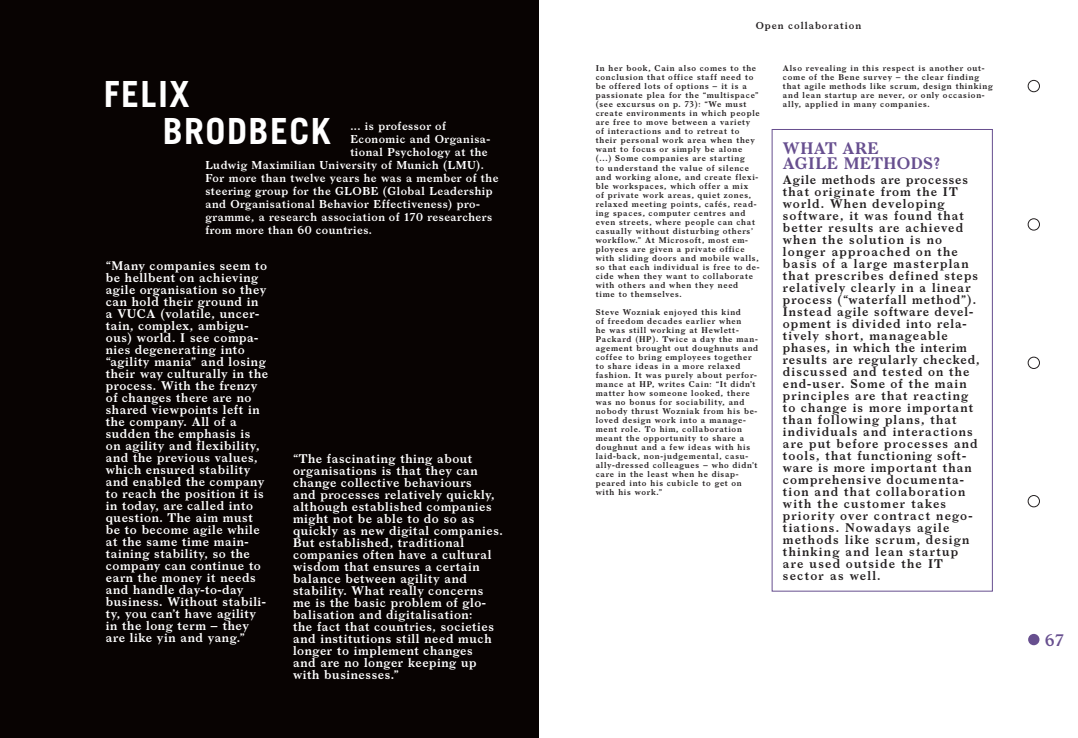
<style>
.page{position:relative;width:1078px;height:738px;background:#fff}
.page>*{position:absolute;margin:0;border:0;box-sizing:border-box;transform-origin:0 0}
.t1{font:700 36px/37px "Trade Gothic LT Std";letter-spacing:.04em;color:#fff}
.t2{font:600 16px/15px "Larish Neue";letter-spacing:.025em;color:#674f8f}
.t3{font:600 12px/12px "Larish Neue";letter-spacing:.045em;color:#fff}
.t4{font:600 12px/12px "Larish Neue";letter-spacing:.09em;color:#231f20}
.t5{font:600 11px "Larish Neue";letter-spacing:.045em;color:#fff}
.t6{font:600 9.6px "Larish Neue";letter-spacing:.1em;color:#231f20}
.t7{font:600 8px/9px "Larish Neue";letter-spacing:.09em;color:#231f20}
</style>
<div class="page">
<div style="left:0;top:0;width:539px;height:737px;background:#080302"></div>
<div style="left:1027px;top:80px;width:12px;height:12px;border:1px solid #231f20;border-radius:50%"></div>
<div style="left:1027px;top:218px;width:12px;height:12px;border:1px solid #231f20;border-radius:50%"></div>
<div style="left:1027px;top:356px;width:12px;height:13px;border:1px solid #231f20;border-radius:50%"></div>
<svg style="left:1027px;top:633px;width:12px;height:11px"></svg>
<div style="left:1027px;top:494px;width:12px;height:13px;border:1px solid #231f20;border-radius:50%"></div>
<h1 class="t1" style="left:163px;top:75px;width:170px;text-indent:-59px">FELIX<br>BRODBECK</h1>
<h3 class="t5" style="left:350px;top:117px;width:97px">... is professor of</h3>
<h3 class="t5" style="left:350px;top:130px;width:141px">Economic and Organisa-</h3>
<h3 class="t5" style="left:350px;top:143px;width:139px">tional Psychology at the</h3>
<h3 class="t5" style="left:205px;top:156px;width:280px">Ludwig Maximilian University of Munich (LMU).</h3>
<h3 class="t5" style="left:205px;top:169px;width:294px">For more than twelve years he was a member of the</h3>
<h3 class="t5" style="left:205px;top:182px;width:289px">steering group for the GLOBE (Global Leadership</h3>
<h3 class="t5" style="left:205px;top:195px;width:276px">and Organisational Behavior Effectiveness) pro-</h3>
<h3 class="t5" style="left:205px;top:208px;width:288px">gramme, a research association of 170 researchers</h3>
<h3 class="t5" style="left:205px;top:221px;width:168px">from more than 60 countries.</h3>
<p class="t3" style="left:106px;top:258px;width:164px">“Many companies seem to be hellbent on achieving agile organisation so they can hold their ground in a VUCA (volatile, uncer&shy;tain, complex, ambigu&shy;ous) world. I see compa&shy;nies degenerating into “agility mania” and losing their way culturally in the process. With the frenzy of changes there are no shared viewpoints left in the company. All of a sudden the emphasis is<br>on agility and flexibility, and the previous values, which ensured stability and enabled the company to reach the position it is in today, are called into question. The aim must be to become agile while at the same time main&shy;taining stability, so the company can continue to earn the money it needs and handle day-to-day business. Without stabili&shy;ty, you can’t have agility in the long term – they are like yin and yang.”</p>
<p class="t3" style="left:293px;top:451px;width:211px">“The fascinating thing about organisations is that they can change collective behaviours<br>and processes relatively quickly, although established companies might not be able to do so as quickly as new digital companies.<br>But established, traditional companies often have a cultural wisdom that ensures a certain balance between agility and stability. What really concerns me is the basic problem of glo&shy;balisation and digitalisation:<br>the fact that countries, societies and institutions still need much longer to implement changes<br>and are no longer keeping up with businesses.”</p>
<p class="t6" style="left:755px;top:18px;width:107px">Open collaboration</p>
<p class="t7" style="left:595px;top:63px;width:165px">In her book, Cain also comes to the conclusion that office staff need to be offered lots of options – it is a passionate plea for the “multispace” (see excursus on p. 73): “We must create environments in which people are free to move between a variety of interactions and to retreat to their personal work area when they want to focus or simply be alone (...) Some companies are starting<br>to understand the value of silence and working alone, and create flexi&shy;ble workspaces, which offer a mix<br>of private work areas, quiet zones, relaxed meeting points, cafés, read&shy;ing spaces, computer centres and even streets, where people can chat casually without disturbing others’ workflow.” At Microsoft, most em&shy;ployees are given a private office with sliding doors and mobile walls, so that each individual is free to de&shy;cide when they want to collaborate with others and when they need<br>time to themselves.</p>
<p class="t7" style="left:595px;top:306px;width:164px">Steve Wozniak enjoyed this kind<br>of freedom decades earlier when<br>he was still working at Hewlett-<br>Packard (HP). Twice a day the man&shy;agement brought out doughnuts and coffee to bring employees together to share ideas in a more relaxed fashion. It was purely about perfor&shy;mance at HP, writes Cain: “It didn’t matter how someone looked, there was no bonus for sociability, and nobody thrust Wozniak from his be&shy;loved design work into a manage&shy;ment role. To him, collaboration meant the opportunity to share a doughnut and a few ideas with his laid-back, non-judgemental, casu&shy;ally-dressed colleagues – who didn’t care in the least when he disap&shy;peared into his cubicle to get on with his work.”</p>
<p class="t7" style="left:782px;top:63px;width:211px">Also revealing in this respect is another out&shy;come of the Bene survey – the clear finding that agile methods like scrum, design thinking and lean startup are never, or only occasion&shy;ally, applied in many companies.</p>
<h2 class="t2" style="left:782px;top:139px;width:159px">WHAT ARE<br>AGILE METHODS?</h2>
<p class="t4" style="left:782px;top:172px;width:198px">Agile methods are processes that originate from the IT world. When developing software, it was found that better results are achieved when the solution is no longer approached on the basis of a large masterplan that prescribes defined steps relatively clearly in a linear process (“waterfall method”).<br>Instead agile software devel&shy;opment is divided into rela&shy;tively short, manageable phases, in which the interim results are regularly checked, discussed and tested on the end-user. Some of the main principles are that reacting to change is more important than following plans, that individuals and interactions are put before processes and tools, that functioning soft&shy;ware is more important than comprehensive documenta&shy;tion and that collaboration with the customer takes priority over contract nego&shy;tiations. Nowadays agile methods like scrum, design thinking and lean startup are used outside the IT sector as well.</p>
<h2 class="t2" style="left:1044px;top:630px;width:21px">67</h2>
</div>
